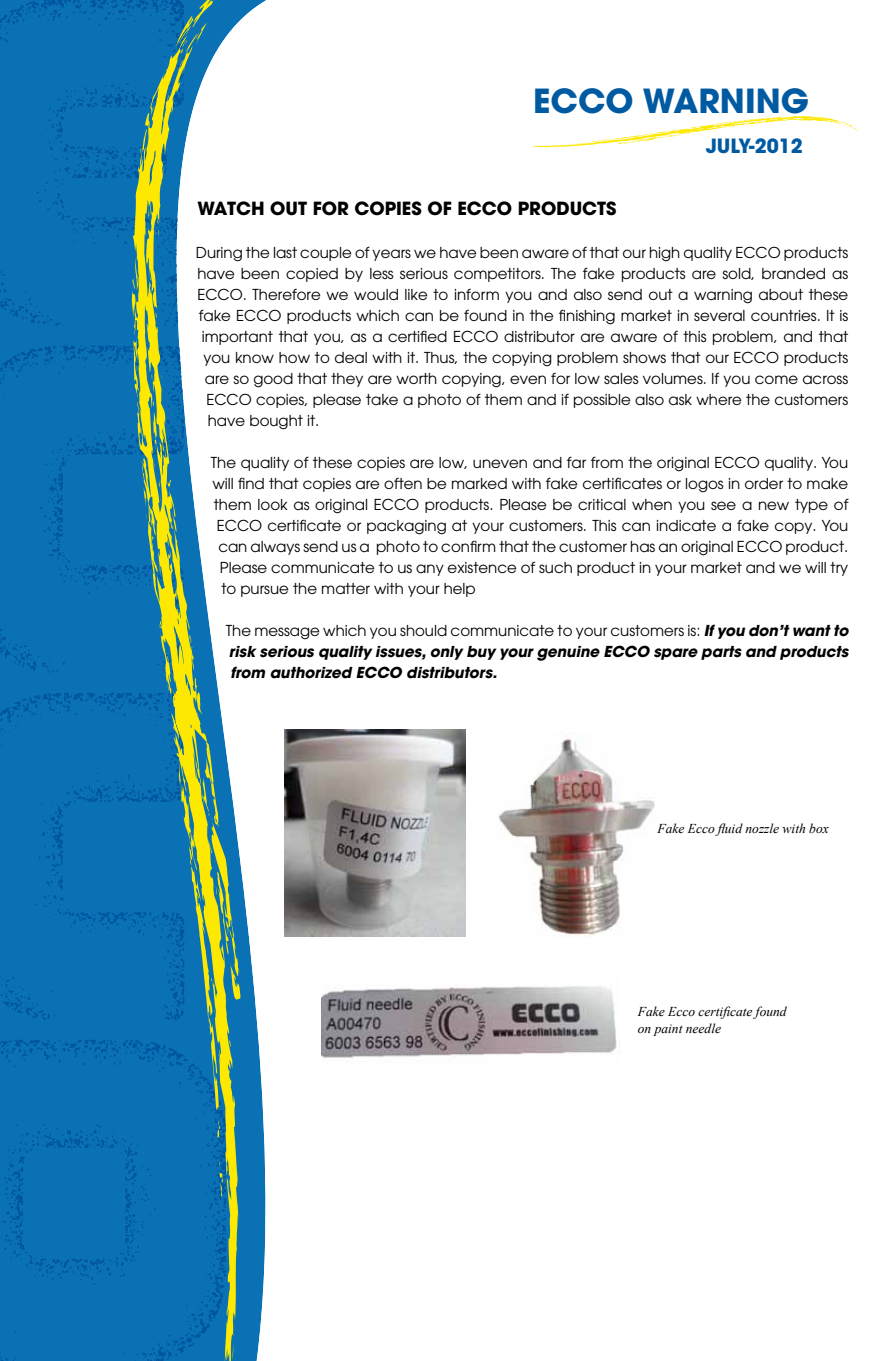
<style>
.page{position:relative;width:893px;height:1361px;background:#fff}
.page>*{position:absolute;margin:0;border:0;box-sizing:border-box;transform-origin:0 0}
.t1{font:700 33px "Avant Garde";color:#005aa2}
.t2{font:700 19.5px "Avant Garde";color:#005aa2}
.t3{font:700 18px "Avant Garde";color:#000}
.t4{font:15px "Avant Garde";color:#000}
.t5{font:italic 700 15px/21px "Avant Garde";color:#000;text-align:justify}
.t6{font:italic 13.5px/16.2px "Times New Roman";color:#000}
.s1{font-weight:400;font-style:normal}
</style>
<div class="page">
<svg style="left:246px;top:0;width:71px;height:1361px"></svg>
<div style="left:0;top:0;width:131px;height:1361px;background:#0a71b5"></div>
<svg style="left:131px;top:0;width:115px;height:1361px;fill:#0a71b5"></svg>
<svg style="left:531px;top:116px;width:328px;height:31px"></svg>
<img style="left:498px;top:733px;width:157px;height:205px">
<img style="left:285px;top:729px;width:180px;height:207px">
<img style="left:321px;top:986px;width:296px;height:72px">
<h1 class="t1" style="left:533px;top:79px;width:277px">ECCO WARNING</h1>
<h2 class="t2" style="left:706px;top:133px;width:99px">JULY-2012</h2>
<p class="t3" style="left:197px;top:197px;width:421px">WATCH OUT FOR COPIES OF ECCO PRODUCTS</p>
<p class="t4" style="left:196px;top:244px;width:654px">During the last couple of years we have been aware of that our high quality ECCO products</p>
<p class="t4" style="left:197px;top:265px;width:652px">have been copied by less serious competitors. The fake products are sold, branded as</p>
<p class="t4" style="left:197px;top:286px;width:652px">ECCO. Therefore we would like to inform you and also send out a warning about these</p>
<p class="t4" style="left:199px;top:307px;width:651px">fake ECCO products which can be found in the finishing market in several countries. It is</p>
<p class="t4" style="left:202px;top:328px;width:648px">important that you, as a certified ECCO distributor are aware of this problem, and that</p>
<p class="t4" style="left:203px;top:349px;width:646px">you know how to deal with it. Thus, the copying problem shows that our ECCO products</p>
<p class="t4" style="left:205px;top:370px;width:645px">are so good that they are worth copying, even for low sales volumes. If you come across</p>
<p class="t4" style="left:206px;top:391px;width:643px">ECCO copies, please take a photo of them and if possible also ask where the customers</p>
<p class="t4" style="left:208px;top:412px;width:113px">have bought it.</p>
<p class="t4" style="left:211px;top:454px;width:639px">The quality of these copies are low, uneven and far from the original ECCO quality. You</p>
<p class="t4" style="left:212px;top:475px;width:637px">will find that copies are often be marked with fake certificates or logos in order to make</p>
<p class="t4" style="left:214px;top:496px;width:636px">them look as original ECCO products. Please be critical when you see a new type of</p>
<p class="t4" style="left:217px;top:517px;width:633px">ECCO certificate or packaging at your customers. This can indicate a fake copy. You</p>
<p class="t4" style="left:218px;top:538px;width:631px">can always send us a photo to confirm that the customer has an original ECCO product.</p>
<p class="t4" style="left:220px;top:559px;width:630px">Please communicate to us any existence of such product in your market and we will try</p>
<p class="t4" style="left:221px;top:580px;width:256px">to pursue the matter with your help</p>
<p class="t5" style="left:226px;top:620px;width:624px"><span class="s1">The message which you should communicate to your customers is:</span> If you don’t want to risk serious quality issues, only buy your genuine ECCO spare parts and products from authorized ECCO distributors.</p>
<p class="t6" style="left:657px;top:820px;width:173px">Fake Ecco fluid nozzle with box</p>
<p class="t6" style="left:638px;top:1003px;width:150px">Fake Ecco certificate found on paint needle</p>
</div>
